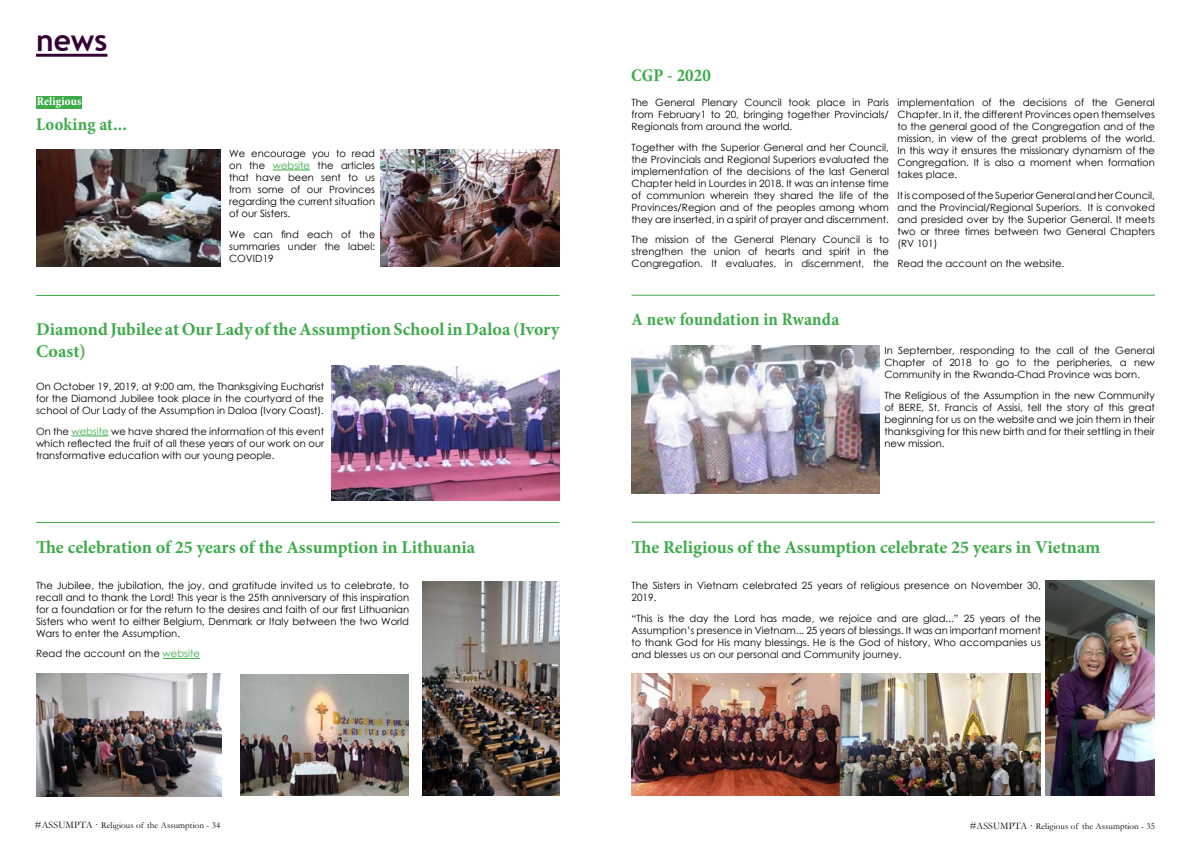
<style>
.page{position:relative;width:1191px;height:842px;background:#fff}
.page>*{position:absolute;margin:0;border:0;box-sizing:border-box;transform-origin:0 0}
.t1{font:700 30px "Trebuchet MS";color:#350132}
.t2{font:700 18px/21.6px "Minion Pro";color:#3dab49}
.t3{font:700 condensed 18px "Minion Pro";letter-spacing:.01em;color:#3dab49}
.t4{font:700 condensed 12px "Minion Pro";letter-spacing:.01em;color:#fff}
.t5{font:10px/12px "Century Gothic";color:#000;text-align:justify}
.t6{font:9px "Garamond";letter-spacing:.01em;color:#000}
.s1{color:#3dab49}
.s2{font-size:10px}
</style>
<div class="page">
<div style="left:36px;top:96px;width:46px;height:13px;background:#3dab49"></div>
<hr style="left:273px;top:170px;width:37px;height:1px;background:#3dab49">
<hr style="left:36px;top:295px;width:523px;height:1px;background:#3dab49">
<hr style="left:71px;top:436px;width:38px;height:1px;background:#3dab49">
<img style="left:36px;top:149px;width:184px;height:117px">
<img style="left:381px;top:150px;width:178px;height:117px">
<img style="left:331px;top:365px;width:228px;height:135px">
<hr style="left:163px;top:658px;width:37px;height:1px;background:#3dab49">
<img style="left:422px;top:581px;width:137px;height:214px">
<img style="left:36px;top:674px;width:185px;height:123px">
<img style="left:240px;top:674px;width:169px;height:121px">
<hr style="left:36px;top:522px;width:523px;height:1px;background:#3dab49">
<hr style="left:631px;top:295px;width:524px;height:1px;background:#3dab49">
<img style="left:631px;top:345px;width:248px;height:148px">
<hr style="left:631px;top:522px;width:524px;height:1px;background:#3dab49">
<img style="left:631px;top:673px;width:409px;height:123px">
<img style="left:1045px;top:580px;width:110px;height:216px">
<hr style="left:36px;top:54px;width:71px;height:3px;background:#350132">
<h1 class="t1" style="left:36px;top:22px;width:73px">news</h1>
<p class="t4" style="left:37px;top:93px;width:46px">Religious</p>
<h2 class="t3" style="left:36px;top:112px;width:92px">Looking at...</h2>
<p class="t5" style="left:229px;top:147px;width:147px">We encourage you to read on the <span class="s1">website</span> the articles that have been sent to us from some of our Provinces regarding the current situation of our Sisters.</p>
<p class="t5" style="left:229px;top:228px;width:147px">We can find each of the summaries under the label:<br>COVID19</p>
<h2 class="t2" style="left:36px;top:318px;width:525px">Diamond Jubilee at Our Lady of the Assumption School in Daloa (Ivory<br>Coast)</h2>
<p class="t5" style="left:36px;top:381px;width:290px">On October 19, 2019, at 9:00 am, the Thanksgiving Eucharist for the Diamond Jubilee took place in the courtyard of the school of Our Lady of the Assumption in Daloa (Ivory Coast).</p>
<p class="t5" style="left:36px;top:425px;width:290px">On the <span class="s1">website</span> we have shared the information of this event which reflected the fruit of all these years of our work on our transformative education with our young people.</p>
<h2 class="t2" style="left:36px;top:537px;width:441px">The celebration of 25 years of the Assumption in Lithuania</h2>
<p class="t5" style="left:36px;top:579px;width:375px">The Jubilee, the jubilation, the joy, and gratitude invited us to celebrate, to recall and to thank the Lord! This year is the 25th anniversary of this inspiration for a foundation or for the return to the desires and faith of our first Lithuanian Sisters who went to either Belgium, Denmark or Italy between the two World Wars to enter the Assumption.</p>
<p class="t5" style="left:36px;top:648px;width:165px">Read the account on the <span class="s1">website</span></p>
<h2 class="t3" style="left:631px;top:63px;width:81px">CGP - 2020</h2>
<p class="t5" style="left:631px;top:96px;width:259px">The General Plenary Council took place in Paris from February1 to 20, bringing together Provincials/ Regionals from around the world.</p>
<p class="t5" style="left:631px;top:141px;width:259px">Together with the Superior General and her Council, the Provincials and Regional Superiors evaluated the implementation of the decisions of the last General Chapter held in Lourdes in 2018. It was an intense time of communion wherein they shared the life of the Provinces/Region and of the peoples among whom they are inserted, in a spirit of prayer and discernment.</p>
<p class="t5" style="left:631px;top:233px;width:259px">The mission of the General Plenary Council is to strengthen the union of hearts and spirit in the Congregation. It evaluates, in discernment, the</p>
<p class="t5" style="left:897px;top:96px;width:259px">implementation of the decisions of the General Chapter. In it, the different Provinces open themselves to the general good of the Congregation and of the mission, in view of the great problems of the world.<br>In this way it ensures the missionary dynamism of the Congregation. It is also a moment when formation takes place.</p>
<p class="t5" style="left:897px;top:189px;width:259px">It is composed of the Superior General and her Council, and the Provincial/Regional Superiors. It is convoked and presided over by the Superior General. It meets two or three times between two General Chapters (RV 101)</p>
<p class="t5" style="left:897px;top:257px;width:168px">Read the account on the website.</p>
<h2 class="t3" style="left:631px;top:307px;width:209px">A new foundation in Rwanda</h2>
<p class="t5" style="left:884px;top:344px;width:272px">In September, responding to the call of the General Chapter of 2018 to go to the peripheries, a new Community in the Rwanda-Chad Province was born.</p>
<p class="t5" style="left:884px;top:389px;width:272px">The Religious of the Assumption in the new Community of BERE, St. Francis of Assisi, tell the story of this great beginning for us on the website and we join them in their thanksgiving for this new birth and for their settling in their new mission.</p>
<h2 class="t2" style="left:631px;top:536px;width:470px">The Religious of the Assumption celebrate 25 years in Vietnam</h2>
<p class="t5" style="left:631px;top:579px;width:411px">The Sisters in Vietnam celebrated 25 years of religious presence on November 30,<br>2019.</p>
<p class="t5" style="left:631px;top:612px;width:411px">“This is the day the Lord has made, we rejoice and are glad...” 25 years of the Assumption’s presence in Vietnam... 25 years of blessings. It was an important moment to thank God for His many blessings. He is the God of history, Who accompanies us and blesses us on our personal and Community journey.</p>
<p class="t6" style="left:35px;top:819px;width:187px"><span class="s2">#ASSUMPTA ·</span> Religious of the Assumption - 34</p>
<p class="t6" style="left:969px;top:820px;width:187px"><span class="s2">#ASSUMPTA ·</span> Religious of the Assumption - 35</p>
</div>
